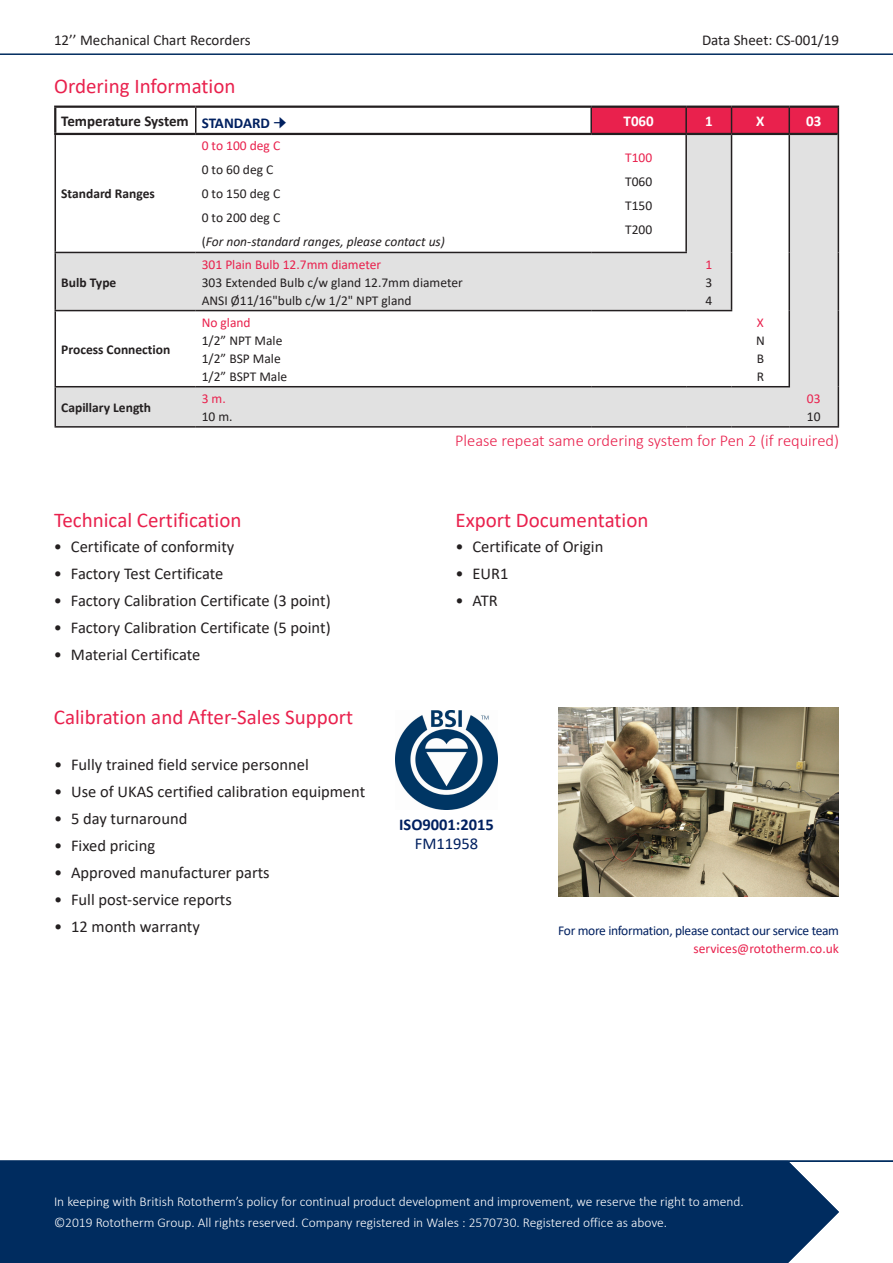
<style>
.page{position:relative;width:893px;height:1263px;background:#fff}
.page>*{position:absolute;margin:0;border:0;box-sizing:border-box;transform-origin:0 0}
.Heading_2{font:21px "Calibri";color:#e9214d}
.t1{font:16.5px "Calibri";color:#231f20}
.t2{font:300 16.5px "Calibri";color:#e9214d}
.t3{font:700 16.5px "Calibri";color:#002060}
.t4{font:16.5px "Calibri";color:#002060}
.Footer_Text{font:15px "Calibri";color:#231f20}
.t5{font:700 15px "Calibri";letter-spacing:-.005em;color:#231f20}
.t6{font:700 15px "Calibri";color:#002060}
.t7{font:700 15px "Calibri";color:#fff}
.Footer_Text-2{font:300 13.5px "Calibri";color:#fff}
.t8{font:13.5px "Calibri";color:#231f20}
.t9{font:13.5px "Calibri";color:#e9214d}
.t10{font:700 13.5px "Calibri";color:#231f20}
.t11{font:13.5px "Calibri";letter-spacing:-.025em;color:#002060}
.t12{font:italic 13.5px "Calibri";color:#231f20}
.s1{font-family:"Minion Pro";font-weight:400;font-size:21px}
.s2{font-style:normal}
</style>
<div class="page">
<hr style="left:0;top:53px;width:893px;height:2px;background:#002c5f">
<svg style="left:56px;top:135px;width:782px;height:291px"></svg>
<svg style="left:195px;top:108px;width:1px;height:25px"></svg>
<hr style="left:590px;top:108px;width:2px;height:25px;background:#231f20">
<svg style="left:591px;top:108px;width:248px;height:26px;background:#e2204b"></svg>
<hr style="left:55px;top:135px;width:1px;height:117px;background:#231f20">
<hr style="left:685px;top:135px;width:2px;height:117px;background:#231f20">
<hr style="left:731px;top:135px;width:1px;height:117px;background:#231f20">
<hr style="left:788px;top:135px;width:2px;height:117px;background:#231f20">
<hr style="left:838px;top:134px;width:1px;height:118px;background:#231f20">
<hr style="left:55px;top:252px;width:141px;height:1px;background:#231f20">
<hr style="left:55px;top:253px;width:1px;height:57px;background:#231f20">
<hr style="left:196px;top:252px;width:395px;height:1px;background:#231f20">
<hr style="left:591px;top:252px;width:96px;height:1px;background:#231f20">
<hr style="left:731px;top:252px;width:1px;height:58px;background:#231f20">
<hr style="left:788px;top:252px;width:2px;height:59px;background:#231f20">
<hr style="left:838px;top:252px;width:1px;height:59px;background:#231f20">
<hr style="left:55px;top:310px;width:141px;height:1px;background:#231f20">
<hr style="left:55px;top:311px;width:1px;height:75px;background:#231f20">
<hr style="left:196px;top:310px;width:395px;height:1px;background:#231f20">
<hr style="left:591px;top:310px;width:95px;height:1px;background:#231f20">
<hr style="left:686px;top:310px;width:46px;height:1px;background:#231f20">
<hr style="left:788px;top:311px;width:2px;height:75px;background:#231f20">
<hr style="left:838px;top:311px;width:1px;height:76px;background:#231f20">
<hr style="left:54px;top:106px;width:142px;height:2px;background:#231f20">
<hr style="left:54px;top:108px;width:2px;height:25px;background:#231f20">
<hr style="left:196px;top:106px;width:395px;height:2px;background:#231f20">
<hr style="left:591px;top:106px;width:95px;height:2px;background:#231f20">
<hr style="left:686px;top:106px;width:45px;height:2px;background:#231f20">
<hr style="left:731px;top:106px;width:58px;height:2px;background:#231f20">
<hr style="left:789px;top:106px;width:50px;height:2px;background:#231f20">
<hr style="left:54px;top:133px;width:142px;height:2px;background:#231f20">
<hr style="left:196px;top:133px;width:395px;height:2px;background:#231f20">
<hr style="left:591px;top:133px;width:95px;height:2px;background:#231f20">
<hr style="left:686px;top:133px;width:45px;height:2px;background:#231f20">
<hr style="left:731px;top:133px;width:58px;height:2px;background:#231f20">
<hr style="left:789px;top:133px;width:49px;height:2px;background:#231f20">
<hr style="left:55px;top:386px;width:141px;height:1px;background:#231f20">
<hr style="left:55px;top:387px;width:1px;height:39px;background:#231f20">
<hr style="left:196px;top:386px;width:395px;height:1px;background:#231f20">
<hr style="left:591px;top:386px;width:95px;height:1px;background:#231f20">
<hr style="left:686px;top:386px;width:45px;height:1px;background:#231f20">
<hr style="left:731px;top:386px;width:59px;height:1px;background:#231f20">
<hr style="left:838px;top:387px;width:1px;height:39px;background:#231f20">
<hr style="left:55px;top:426px;width:141px;height:2px;background:#231f20">
<hr style="left:196px;top:426px;width:395px;height:2px;background:#231f20">
<hr style="left:591px;top:426px;width:95px;height:2px;background:#231f20">
<hr style="left:686px;top:426px;width:45px;height:2px;background:#231f20">
<hr style="left:731px;top:426px;width:58px;height:2px;background:#231f20">
<hr style="left:789px;top:426px;width:50px;height:2px;background:#231f20">
<img style="left:559px;top:708px;width:280px;height:188px">
<img style="left:396px;top:710px;width:101px;height:99px">
<div style="left:0;top:1162px;width:839px;height:101px;background:#002c5f"></div>
<hr style="left:0;top:1160px;width:893px;height:2px;background:#002c5f">
<p class="Footer_Text" style="left:54px;top:30px;width:198px">12’’ Mechanical Chart Recorders</p>
<p class="Footer_Text" style="left:702px;top:30px;width:138px">Data Sheet: CS-001/19</p>
<p class="Heading_2" style="left:54px;top:71px;width:183px">Ordering Information</p>
<p class="t5" style="left:61px;top:110px;width:129px">Temperature System</p>
<p class="t6" style="left:202px;top:112px;width:86px">STANDARD <span class="s1">→</span></p>
<p class="t7" style="left:624px;top:110px;width:32px">T060</p>
<p class="t7" style="left:705px;top:110px;width:9px">1</p>
<p class="t7" style="left:756px;top:110px;width:10px">X</p>
<p class="t7" style="left:806px;top:110px;width:17px">03</p>
<p class="t10" style="left:61px;top:184px;width:95px">Standard Ranges</p>
<p class="t10" style="left:61px;top:273px;width:57px">Bulb Type</p>
<p class="t10" style="left:61px;top:340px;width:111px">Process Connection</p>
<p class="t10" style="left:61px;top:398px;width:91px">Capillary Length</p>
<p class="t9" style="left:202px;top:137px;width:80px">0 to 100 deg C</p>
<p class="t8" style="left:202px;top:161px;width:73px">0 to 60 deg C</p>
<p class="t8" style="left:202px;top:185px;width:80px">0 to 150 deg C</p>
<p class="t8" style="left:202px;top:209px;width:80px">0 to 200 deg C</p>
<p class="t12" style="left:202px;top:233px;width:245px"><span class="s2">(</span>For non-standard ranges, please contact us)</p>
<p class="t9" style="left:202px;top:255px;width:181px">301 Plain Bulb 12.7mm diameter</p>
<p class="t8" style="left:202px;top:273px;width:263px">303 Extended Bulb c/w gland 12.7mm diameter</p>
<p class="t8" style="left:202px;top:291px;width:211px">ANSI Ø11/16"bulb c/w 1/2" NPT gland</p>
<p class="t9" style="left:202px;top:313px;width:50px">No gland</p>
<p class="t8" style="left:202px;top:331px;width:82px">1/2” NPT Male</p>
<p class="t8" style="left:202px;top:349px;width:80px">1/2” BSP Male</p>
<p class="t8" style="left:202px;top:367px;width:87px">1/2” BSPT Male</p>
<p class="t9" style="left:202px;top:389px;width:26px">3 m.</p>
<p class="t8" style="left:202px;top:407px;width:32px">10 m.</p>
<p class="t9" style="left:625px;top:149px;width:29px">T100</p>
<p class="t8" style="left:625px;top:173px;width:29px">T060</p>
<p class="t8" style="left:625px;top:197px;width:29px">T150</p>
<p class="t8" style="left:625px;top:221px;width:29px">T200</p>
<p class="t9" style="left:705px;top:255px;width:8px">1</p>
<p class="t8" style="left:705px;top:273px;width:8px">3</p>
<p class="t8" style="left:705px;top:291px;width:8px">4</p>
<p class="t9" style="left:757px;top:313px;width:9px">X</p>
<p class="t8" style="left:756px;top:331px;width:10px">N</p>
<p class="t8" style="left:757px;top:349px;width:9px">B</p>
<p class="t8" style="left:757px;top:367px;width:9px">R</p>
<p class="t9" style="left:807px;top:389px;width:15px">03</p>
<p class="t8" style="left:807px;top:407px;width:15px">10</p>
<p class="t2" style="left:455px;top:430px;width:385px">Please repeat same ordering system for Pen 2 (if required)</p>
<p class="Heading_2" style="left:54px;top:505px;width:189px">Technical Certification</p>
<p class="t1" style="left:54px;top:535px;width:182px">• Certificate of conformity</p>
<p class="t1" style="left:54px;top:562px;width:171px">• Factory Test Certificate</p>
<p class="t1" style="left:54px;top:589px;width:278px">• Factory Calibration Certificate (3 point)</p>
<p class="t1" style="left:54px;top:616px;width:278px">• Factory Calibration Certificate (5 point)</p>
<p class="t1" style="left:54px;top:643px;width:148px">• Material Certificate</p>
<p class="Heading_2" style="left:455px;top:505px;width:195px">Export Documentation</p>
<p class="t1" style="left:455px;top:535px;width:149px">• Certificate of Origin</p>
<p class="t1" style="left:455px;top:562px;width:54px">• EUR1</p>
<p class="t1" style="left:455px;top:589px;width:44px">• ATR</p>
<p class="Heading_2" style="left:54px;top:702px;width:301px">Calibration and After-Sales Support</p>
<p class="t1" style="left:54px;top:753px;width:256px">• Fully trained field service personnel</p>
<p class="t1" style="left:54px;top:780px;width:313px">• Use of UKAS certified calibration equipment</p>
<p class="t1" style="left:54px;top:807px;width:135px">• 5 day turnaround</p>
<p class="t1" style="left:54px;top:834px;width:103px">• Fixed pricing</p>
<p class="t1" style="left:54px;top:861px;width:217px">• Approved manufacturer parts</p>
<p class="t1" style="left:54px;top:888px;width:179px">• Full post-service reports</p>
<p class="t1" style="left:54px;top:915px;width:147px">• 12 month warranty</p>
<p class="t11" style="left:558px;top:921px;width:282px">For more information, please contact our service team</p>
<p class="t9" style="left:693px;top:939px;width:147px">services@rototherm.co.uk</p>
<p class="t3" style="left:399px;top:812px;width:96px">ISO9001:2015</p>
<p class="t4" style="left:415px;top:832px;width:65px">FM11958</p>
<p class="Footer_Text-2" style="left:54px;top:1193px;width:691px">In keeping with British Rototherm’s policy for continual product development and improvement, we reserve the right to amend.</p>
<p class="Footer_Text-2" style="left:86px;top:1214px;width:8px">8</p>
<p class="Footer_Text-2" style="left:54px;top:1214px;width:615px">©2019 Rototherm Group. All rights reserved. Company registered in Wales : 2570730. Registered office as above.</p>
</div>
